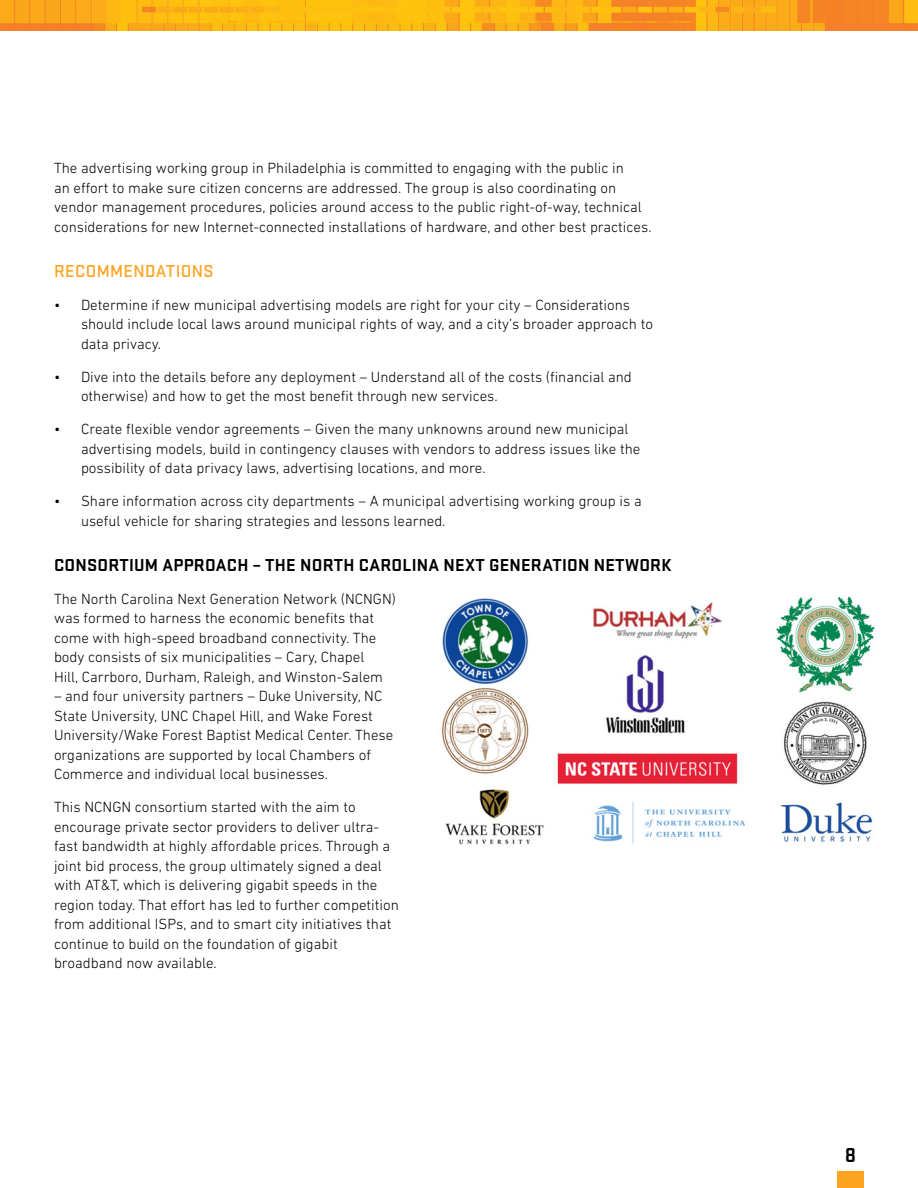
<style>
.page{position:relative;width:918px;height:1188px;background:#fff}
.page>*{position:absolute;margin:0;border:0;box-sizing:border-box;transform-origin:0 0}
.t1{font:700 21px "Stratum 2";color:#000}
.Header1{font:700 18px "Stratum 2";letter-spacing:.01em;color:#000}
.Header2{font:500 18px "Stratum 2";letter-spacing:.02em;color:#ffa320}
.Body{font:300 15px/19.5px "DIN Next LT Pro";color:#000}
</style>
<div class="page">
<img style="left:0;top:0;width:918px;height:30px">
<div style="left:837px;top:1172px;width:27px;height:16px;background:#ffa320"></div>
<img style="left:442px;top:596px;width:433px;height:249px">
<p class="Body" style="left:54px;top:158px;width:599px">The advertising working group in Philadelphia is committed to engaging with the public in<br>an effort to make sure citizen concerns are addressed. The group is also coordinating on vendor management procedures, policies around access to the public right-of-way, technical considerations for new Internet-connected installations of hardware, and other best practices.</p>
<p class="Header2" style="left:54px;top:259px;width:161px">RECOMMENDATIONS</p>
<p class="Body" style="left:81px;top:295px;width:574px;text-indent:-27px">• Determine if new municipal advertising models are right for your city – Considerations should include local laws around municipal rights of way, and a city’s broader approach to data privacy.</p>
<p class="Body" style="left:81px;top:367px;width:552px;text-indent:-27px">• Dive into the details before any deployment – Understand all of the costs (financial and otherwise) and how to get the most benefit through new services.</p>
<p class="Body" style="left:81px;top:419px;width:561px;text-indent:-27px">• Create flexible vendor agreements – Given the many unknowns around new municipal advertising models, build in contingency clauses with vendors to address issues like the possibility of data privacy laws, advertising locations, and more.</p>
<p class="Body" style="left:81px;top:491px;width:562px;text-indent:-27px">• Share information across city departments – A municipal advertising working group is a useful vehicle for sharing strategies and lessons learned.</p>
<p class="Header1" style="left:54px;top:552px;width:619px">CONSORTIUM APPROACH – THE NORTH CAROLINA NEXT GENERATION NETWORK</p>
<p class="Body" style="left:54px;top:589px;width:343px">The North Carolina Next Generation Network (NCNGN) was formed to harness the economic benefits that come with high-speed broadband connectivity. The body consists of six municipalities – Cary, Chapel<br>Hill, Carrboro, Durham, Raleigh, and Winston-Salem</p>
<p class="Body" style="left:54px;top:686px;width:341px">– and four university partners – Duke University, NC State University, UNC Chapel Hill, and Wake Forest University/Wake Forest Baptist Medical Center. These organizations are supported by local Chambers of Commerce and individual local businesses.</p>
<p class="Body" style="left:54px;top:797px;width:346px">This NCNGN consortium started with the aim to encourage private sector providers to deliver ultra&shy;fast bandwidth at highly affordable prices. Through a joint bid process, the group ultimately signed a deal with AT&amp;T, which is delivering gigabit speeds in the region today. That effort has led to further competition from additional ISPs, and to smart city initiatives that continue to build on the foundation of gigabit broadband now available.</p>
<h1 class="t1" style="left:845px;top:1141px;width:13px">8</h1>
</div>
